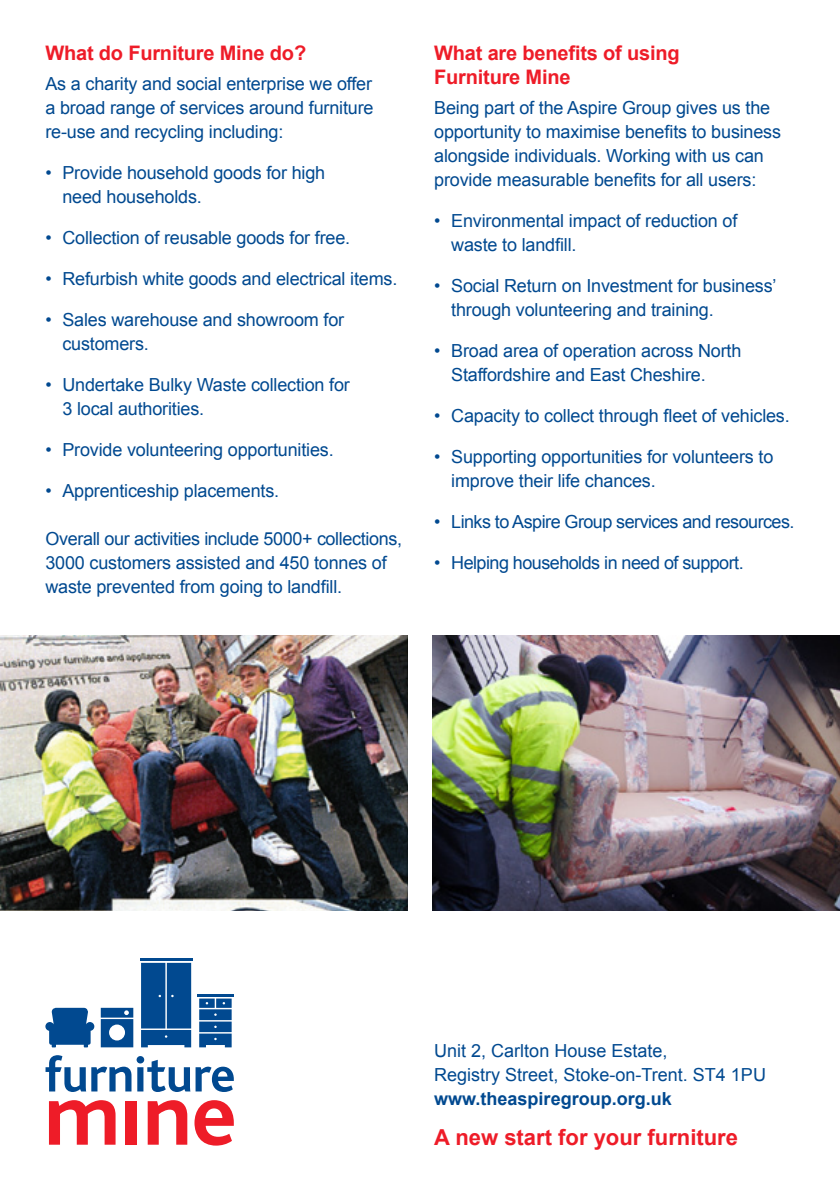
<style>
.page{position:relative;width:840px;height:1191px;background:#fff}
.page>*{position:absolute;margin:0;border:0;box-sizing:border-box;transform-origin:0 0}
.t1{font:700 22px "Arial";color:#ee1c28}
.t2{font:700 20px/24px "Arial";letter-spacing:-.01em;color:#ee1c28}
.t3{font:18px/24px "Arial";letter-spacing:-.01em;color:#014990}
.t4{font:18px "Arial";letter-spacing:-.03em;color:#014990}
.t5{font:700 18px "Arial";color:#014990}
</style>
<div class="page">
<svg style="left:199px;top:998px;width:32px;height:49px;background:#2764a0"></svg>
<hr style="left:197px;top:994px;width:37px;height:3px;background:#014990">
<svg style="left:101px;top:1007px;width:32px;height:40px"></svg>
<svg style="left:45px;top:1007px;width:49px;height:40px"></svg>
<svg style="left:49px;top:1100px;width:66px;height:44px"></svg>
<div style="left:126px;top:1101px;width:11px;height:43px;background:#ee1c28"></div>
<svg style="left:148px;top:1100px;width:39px;height:44px"></svg>
<svg style="left:194px;top:1100px;width:40px;height:45px"></svg>
<svg style="left:45px;top:1055px;width:189px;height:37px"></svg>
<hr style="left:140px;top:958px;width:52px;height:3px;background:#014990">
<svg style="left:141px;top:962px;width:50px;height:85px;background:#125597"></svg>
<img style="left:432px;top:635px;width:407px;height:275px">
<img style="left:0;top:635px;width:407px;height:275px">
<p class="t2" style="left:45px;top:41px;width:262px">What do Furniture Mine do?</p>
<p class="t3" style="left:45px;top:71px;width:329px;text-align:justify">As a charity and social enterprise we offer a broad range of services around furniture re-use and recycling including:</p>
<p class="t3" style="left:62px;top:160px;width:264px;text-indent:-17px">• Provide household goods for high need households.</p>
<p class="t3" style="left:45px;top:225px;width:306px">• Collection of reusable goods for free.</p>
<p class="t3" style="left:45px;top:266px;width:353px">• Refurbish white goods and electrical items.</p>
<p class="t3" style="left:62px;top:307px;width:283px;text-indent:-17px">• Sales warehouse and showroom for customers.</p>
<p class="t3" style="left:62px;top:372px;width:289px;text-indent:-17px">• Undertake Bulky Waste collection for<br>3 local authorities.</p>
<p class="t3" style="left:45px;top:438px;width:290px">• Provide volunteering opportunities.</p>
<p class="t3" style="left:45px;top:479px;width:235px">• Apprenticeship placements.</p>
<p class="t3" style="left:45px;top:527px;width:358px">Overall our activities include 5000+ collections,<br>3000 customers assisted and 450 tonnes of waste prevented from going to landfill.</p>
<p class="t2" style="left:434px;top:41px;width:247px">What are benefits of using<br>Furniture Mine</p>
<p class="t3" style="left:434px;top:95px;width:348px">Being part of the Aspire Group gives us the opportunity to maximise benefits to business alongside individuals. Working with us can provide measurable benefits for all users:</p>
<p class="t3" style="left:451px;top:208px;width:287px;text-indent:-17px">• Environmental impact of reduction of waste to landfill.</p>
<p class="t3" style="left:451px;top:273px;width:326px;text-indent:-17px">• Social Return on Investment for business’ through volunteering and training.</p>
<p class="t3" style="left:451px;top:338px;width:291px;text-indent:-17px">• Broad area of operation across North<br>Staffordshire and East Cheshire.</p>
<p class="t3" style="left:434px;top:403px;width:357px">• Capacity to collect through fleet of vehicles.</p>
<p class="t3" style="left:451px;top:444px;width:323px;text-indent:-17px">• Supporting opportunities for volunteers to improve their life chances.</p>
<p class="t4" style="left:434px;top:510px;width:361px">• Links to Aspire Group services and resources.</p>
<p class="t4" style="left:434px;top:551px;width:311px">• Helping households in need of support.</p>
<p class="t3" style="left:434px;top:1038px;width:235px">Unit 2, Carlton House Estate,</p>
<p class="t3" style="left:434px;top:1062px;width:333px">Registry Street, Stoke-on-Trent. ST4 1PU</p>
<p class="t5" style="left:434px;top:1086px;width:239px">www.theaspiregroup.org.uk</p>
<p class="t1" style="left:434px;top:1122px;width:305px">A new start for your furniture</p>
</div>
